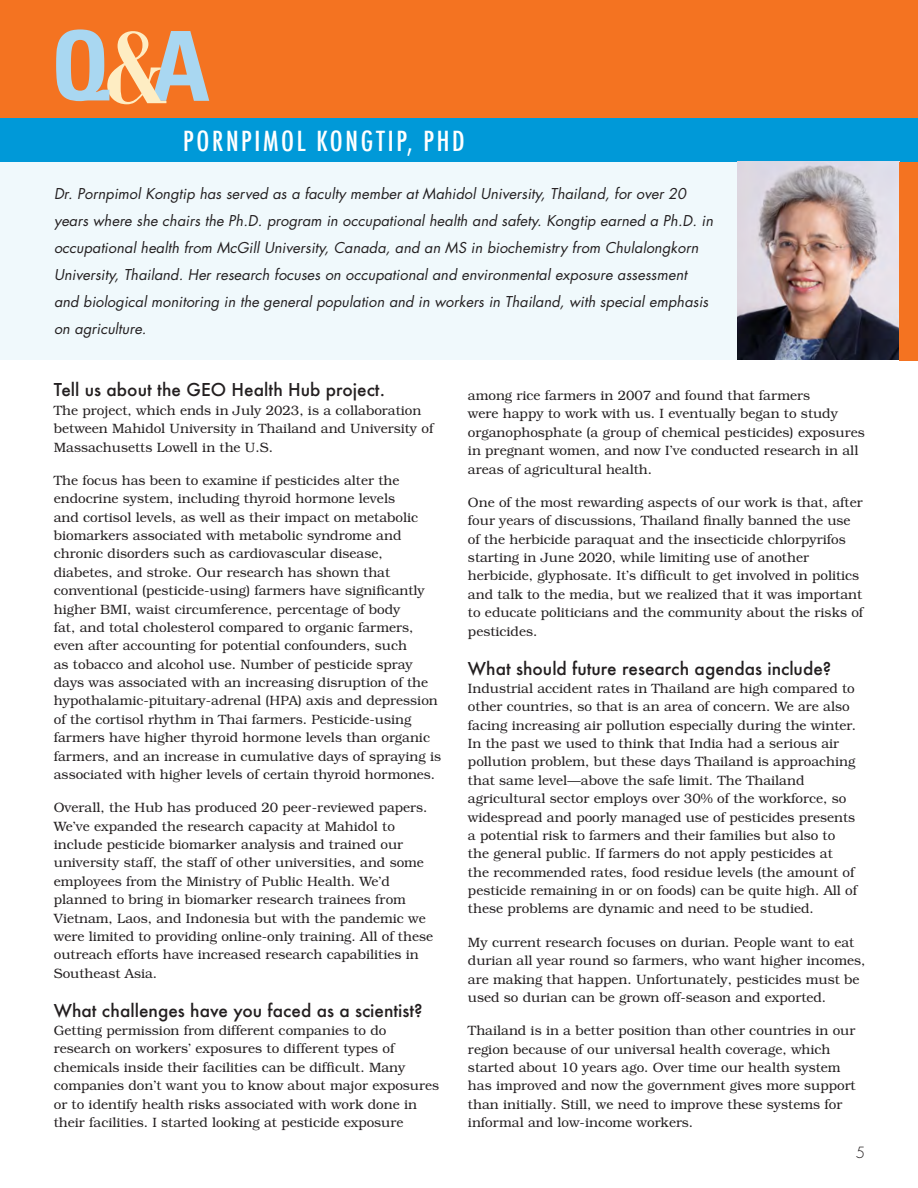
<style>
.page{position:relative;width:918px;height:1188px;background:#fff}
.page>*{position:absolute;margin:0;border:0;box-sizing:border-box;transform-origin:0 0}
.t1{font:138.9px "Mona Lisa Solid ITCTT";color:#feedc3}
.t2{font:700 condensed 96.75px "Univers LT";color:#a9d7f1}
.t3{font:500 condensed 27px "Futura";letter-spacing:.1em;color:#fff}
.t4{font:500 17.25px "Futura";color:#231f20}
.t5{font:300 15px "Futura Std";color:#231f20}
.t6{font:italic 14.55px/27px "Futura Std";letter-spacing:.005em;color:#231f20}
.t7{font:300 13.5px/18.3px "Bookman Std";color:#231f20}
</style>
<div class="page">
<div style="left:0;top:162px;width:738px;height:198px;background:#f0f9fc"></div>
<div style="left:0;top:117px;width:918px;height:45px;background:#0099d8"></div>
<div style="left:0;top:0;width:918px;height:118px;background:#f47321"></div>
<img style="left:738px;top:162px;width:162px;height:198px">
<div style="left:900px;top:162px;width:18px;height:198px;background:#f47321"></div>
<h1 class="t2" style="left:51px;top:7px;width:161px">Q A</h1>
<h1 class="t1" style="left:101px;top:-29px;width:66px">&amp;</h1>
<h1 class="t3" style="left:183px;top:124px;width:283px">PORNPIMOL KONGTIP, PHD</h1>
<p class="t6" style="left:54px;top:181px;width:661px">Dr. Pornpimol Kongtip has served as a faculty member at Mahidol University, Thailand, for over 20 years where she chairs the Ph.D. program in occupational health and safety. Kongtip earned a Ph.D. in occupational health from McGill University, Canada, and an MS in biochemistry from Chulalongkorn University, Thailand. Her research focuses on occupational and environmental exposure assessment and biological monitoring in the general population and in workers in Thailand, with special emphasis on agriculture.</p>
<p class="t4" style="left:54px;top:378px;width:333px">Tell us about the GEO Health Hub project.</p>
<p class="t7" style="left:54px;top:401px;width:381px">The project, which ends in July 2023, is a collaboration between Mahidol University in Thailand and University of<br>Massachusetts Lowell in the U.S.</p>
<p class="t7" style="left:54px;top:471px;width:389px">The focus has been to examine if pesticides alter the endocrine system, including thyroid hormone levels<br>and cortisol levels, as well as their impact on metabolic biomarkers associated with metabolic syndrome and chronic disorders such as cardiovascular disease, diabetes, and stroke. Our research has shown that conventional (pesticide-using) farmers have significantly higher BMI, waist circumference, percentage of body<br>fat, and total cholesterol compared to organic farmers, even after accounting for potential confounders, such<br>as tobacco and alcohol use. Number of pesticide spray days was associated with an increasing disruption of the hypothalamic-pituitary-adrenal (HPA) axis and depression of the cortisol rhythm in Thai farmers. Pesticide-using farmers have higher thyroid hormone levels than organic farmers, and an increase in cumulative days of spraying is associated with higher levels of certain thyroid hormones.</p>
<p class="t7" style="left:54px;top:799px;width:381px">Overall, the Hub has produced 20 peer-reviewed papers.<br>We’ve expanded the research capacity at Mahidol to include pesticide biomarker analysis and trained our university staff, the staff of other universities, and some employees from the Ministry of Public Health. We’d planned to bring in biomarker research trainees from Vietnam, Laos, and Indonesia but with the pandemic we were limited to providing online-only training. All of these outreach efforts have increased research capabilities in Southeast Asia.</p>
<p class="t4" style="left:54px;top:998px;width:370px">What challenges have you faced as a scientist?</p>
<p class="t7" style="left:54px;top:1021px;width:387px">Getting permission from different companies to do research on workers’ exposures to different types of chemicals inside their facilities can be difficult. Many companies don’t want you to know about major exposures or to identify health risks associated with work done in their facilities. I started looking at pesticide exposure</p>
<p class="t7" style="left:468px;top:387px;width:398px">among rice farmers in 2007 and found that farmers<br>were happy to work with us. I eventually began to study organophosphate (a group of chemical pesticides) exposures in pregnant women, and now I’ve conducted research in all areas of agricultural health.</p>
<p class="t7" style="left:468px;top:493px;width:397px">One of the most rewarding aspects of our work is that, after four years of discussions, Thailand finally banned the use of the herbicide paraquat and the insecticide chlorpyrifos starting in June 2020, while limiting use of another herbicide, glyphosate. It’s difficult to get involved in politics and talk to the media, but we realized that it was important to educate politicians and the community about the risks of pesticides.</p>
<p class="t4" style="left:468px;top:656px;width:365px">What should future research agendas include?</p>
<p class="t7" style="left:468px;top:679px;width:391px">Industrial accident rates in Thailand are high compared to other countries, so that is an area of concern. We are also facing increasing air pollution especially during the winter.<br>In the past we used to think that India had a serious air pollution problem, but these days Thailand is approaching that same level—above the safe limit. The Thailand agricultural sector employs over 30% of the workforce, so widespread and poorly managed use of pesticides presents a potential risk to farmers and their families but also to the general public. If farmers do not apply pesticides at the recommended rates, food residue levels (the amount of pesticide remaining in or on foods) can be quite high. All of these problems are dynamic and need to be studied.</p>
<p class="t7" style="left:468px;top:933px;width:399px">My current research focuses on durian. People want to eat durian all year round so farmers, who want higher incomes, are making that happen. Unfortunately, pesticides must be used so durian can be grown off-season and exported.</p>
<p class="t7" style="left:468px;top:1022px;width:389px">Thailand is in a better position than other countries in our region because of our universal health coverage, which started about 10 years ago. Over time our health system has improved and now the government gives more support than initially. Still, we need to improve these systems for informal and low-income workers.</p>
<p class="t5" style="left:856px;top:1144px;width:11px">5</p>
</div>
